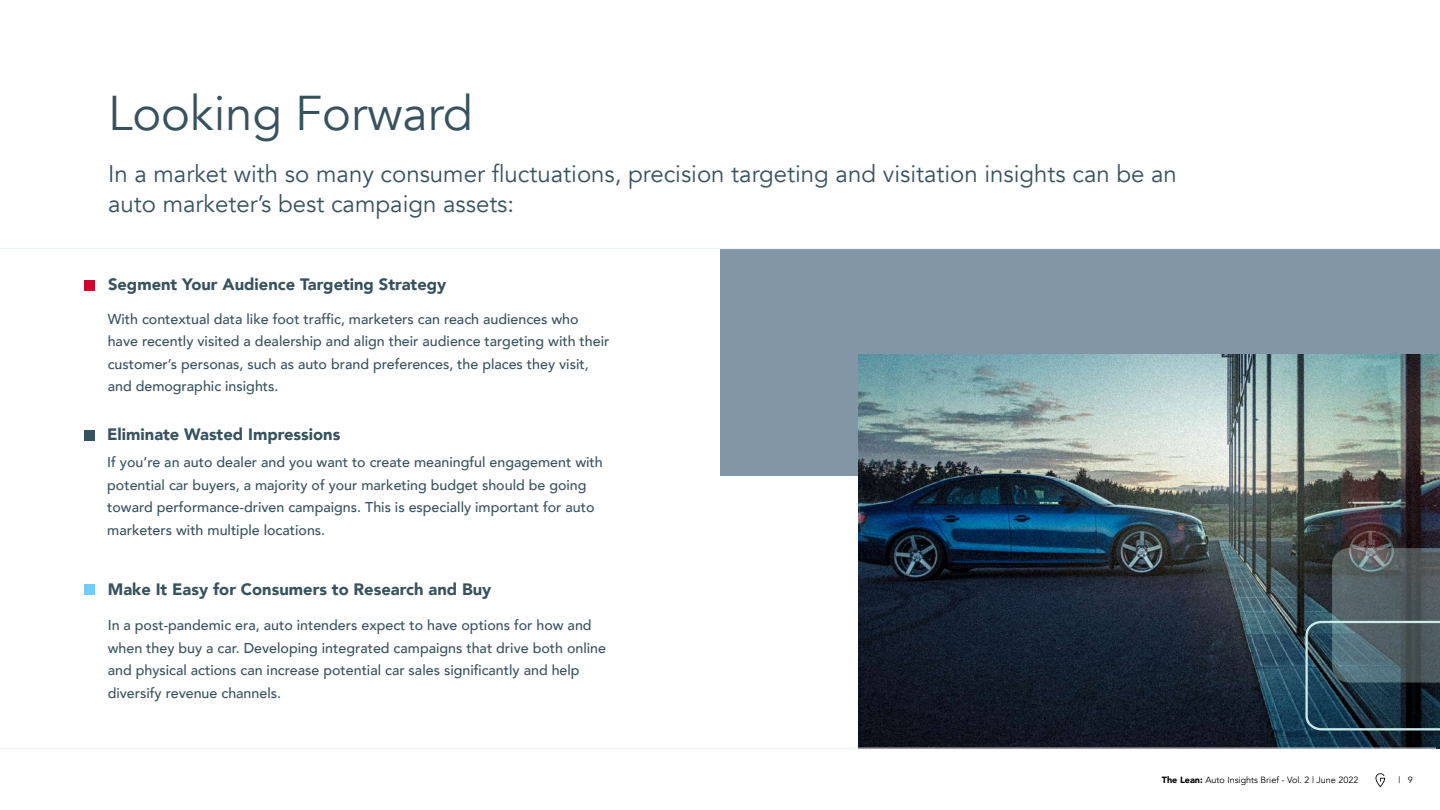
<style>
.page{position:relative;width:1440px;height:810px;background:#fff}
.page>*{position:absolute;margin:0;border:0;box-sizing:border-box;transform-origin:0 0}
.t1{font:48.75px "Avenir";color:#37525f}
.t2{font:24px/30.8px "Avenir";color:#37525f}
.t3{font:900 16.5px "Avenir";color:#37525f}
.t4{font:500 14.25px/22.5px "Avenir";color:#37525f}
.t5{font:9px "Avenir";color:#000}
.s1{font-weight:900}
</style>
<div class="page">
<svg style="left:1375px;top:773px;width:10px;height:14px"></svg>
<div style="left:720px;top:249px;width:720px;height:227px;background:#8296a5"></div>
<img style="left:858px;top:355px;width:582px;height:393px">
<svg style="left:1304px;top:548px;width:136px;height:184px;background:#41545c"></svg>
<hr style="left:0;top:248px;width:1440px;height:1px;background:#eaf0f2">
<hr style="left:0;top:748px;width:1436px;height:1px;background:#eaf0f2">
<div style="left:84px;top:280px;width:11px;height:11px;background:#d2042d"></div>
<div style="left:84px;top:584px;width:11px;height:11px;background:#73ccff"></div>
<div style="left:84px;top:430px;width:10px;height:10px;background:#37525f"></div>
<h1 class="t1" style="left:108px;top:84px;width:366px">Looking Forward</h1>
<h2 class="t2" style="left:108px;top:158px;width:1070px">In a market with so many consumer fluctuations, precision targeting and visitation insights can be an auto marketer’s best campaign assets:</h2>
<p class="t3" style="left:108px;top:270px;width:340px">Segment Your Audience Targeting Strategy</p>
<p class="t4" style="left:108px;top:307px;width:503px">With contextual data like foot traffic, marketers can reach audiences who have recently visited a dealership and align their audience targeting with their customer’s personas, such as auto brand preferences, the places they visit, and demographic insights.</p>
<p class="t3" style="left:107px;top:420px;width:235px">Eliminate Wasted Impressions</p>
<p class="t4" style="left:107px;top:450px;width:497px">If you’re an auto dealer and you want to create meaningful engagement with potential car buyers, a majority of your marketing budget should be going toward performance-driven campaigns. This is especially important for auto marketers with multiple locations.</p>
<p class="t3" style="left:108px;top:575px;width:385px">Make It Easy for Consumers to Research and Buy</p>
<p class="t4" style="left:108px;top:613px;width:500px">In a post-pandemic era, auto intenders expect to have options for how and when they buy a car. Developing integrated campaigns that drive both online and physical actions can increase potential car sales significantly and help diversify revenue channels.</p>
<p class="t5" style="left:1162px;top:775px;width:198px"><span class="s1">The Lean:</span> Auto Insights Brief - Vol. 2 | June 2022</p>
<p class="t5" style="left:1398px;top:775px;width:16px">| 9</p>
</div>
